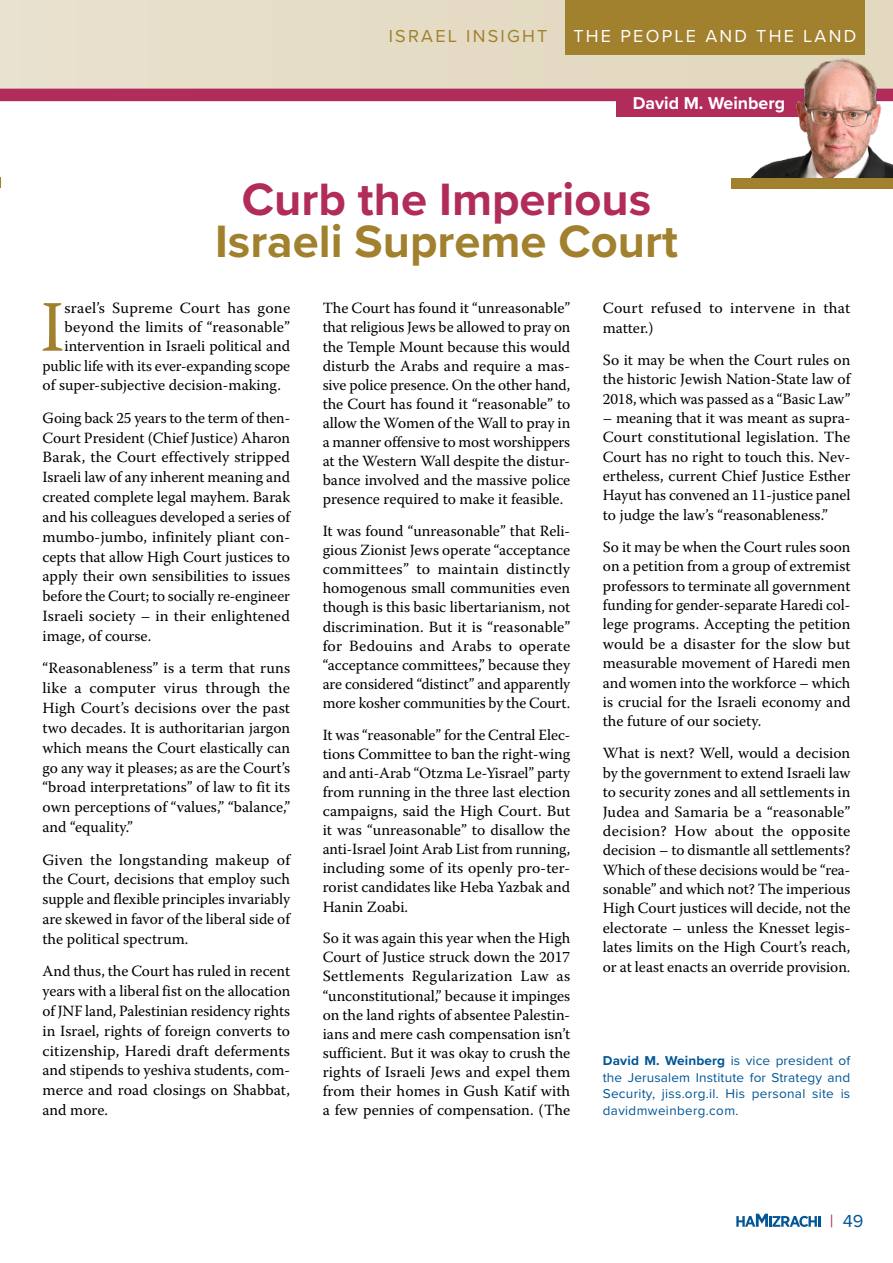
<style>
.page{position:relative;width:893px;height:1263px;background:#fff}
.page>*{position:absolute;margin:0;border:0;box-sizing:border-box;transform-origin:0 0}
.t1{font:72.15px "Warnock Pro";color:#a1802e}
.t2{font:700 46.95px "Proxima Nova";color:#a1802e}
.t3{font:700 46.95px "Proxima Nova";color:#b12b5b}
.t4{font:18px "Proxima Nova";letter-spacing:.125em;color:#fff}
.t5{font:18px "Proxima Nova";letter-spacing:.125em;color:#a1802e}
.t6{font:18px "Proxima Nova";color:#005696}
.t7{font:700 17.7px "Proxima Nova";color:#fff}
.t8{font:15.6px/19px "Warnock Pro";color:#000;text-align:justify}
.t9{font:15.6px/19.4px "Warnock Pro";letter-spacing:.02em;color:#000}
.t10{font:13.35px/16.6px "Proxima Nova";letter-spacing:.02em;color:#005696;text-align:justify}
.s1{font-weight:700}
.s2{color:#b12b5b}
</style>
<div class="page">
<div style="left:0;top:0;width:893px;height:93px;background:#e6ddc7"></div>
<div style="left:565px;top:0;width:300px;height:54px;background:#a1802e"></div>
<div style="left:1px;top:89px;width:750px;height:12px;background:#b12b5b"></div>
<img style="left:0;top:88px;width:1px;height:90px">
<div style="left:617px;top:91px;width:210px;height:26px;background:#b12b5b"></div>
<img style="left:751px;top:54px;width:142px;height:124px">
<div style="left:732px;top:178px;width:161px;height:10px;background:#a1802e"></div>
<svg style="left:736px;top:1214px;width:84px;height:13px"></svg>
<p class="t5" style="left:389px;top:22px;width:160px">ISRAEL INSIGHT</p>
<p class="t4" style="left:573px;top:22px;width:284px">THE PEOPLE AND THE LAND</p>
<p class="t7" style="left:633px;top:90px;width:154px">David M. Weinberg</p>
<h2 class="t3" style="left:242px;top:164px;width:411px">Curb the Imperious</h2>
<h2 class="t2" style="left:215px;top:206px;width:464px">Israeli Supreme Court</h2>
<h1 class="t1" style="left:40px;top:284px;width:26px">I</h1>
<p class="t8" style="left:65px;top:298px;width:227px">srael’s Supreme Court has gone</p>
<p class="t8" style="left:65px;top:317px;width:227px">beyond the limits of “reasonable”</p>
<p class="t8" style="left:65px;top:336px;width:227px">intervention in Israeli political and</p>
<p class="t8" style="left:43px;top:356px;width:249px">public life with its ever-expanding scope</p>
<p class="t8" style="left:43px;top:375px;width:240px">of super-subjective decision-making.</p>
<p class="t8" style="left:43px;top:407px;width:249px;line-height:19.8px">Going back 25 years to the term of then-Court President (Chief Justice) Aharon Barak, the Court effectively stripped Israeli law of any inherent meaning and created complete legal mayhem. Barak and his colleagues developed a series of mumbo-jumbo, infinitely pliant con&shy;cepts that allow High Court justices to apply their own sensibilities to issues before the Court; to socially re-engineer Israeli society – in their enlightened image, of course.</p>
<p class="t8" style="left:43px;top:658px;width:249px;line-height:19.8px">“Reasonableness” is a term that runs like a computer virus through the High Court’s decisions over the past two decades. It is authoritarian jargon which means the Court elastically can go any way it pleases; as are the Court’s “broad interpretations” of law to fit its own perceptions of “values,” “balance,” and “equality.”</p>
<p class="t8" style="left:43px;top:849px;width:249px;line-height:19.8px">Given the longstanding makeup of the Court, decisions that employ such supple and flexible principles invariably are skewed in favor of the liberal side of the political spectrum.</p>
<p class="t8" style="left:43px;top:961px;width:249px;line-height:19.8px">And thus, the Court has ruled in recent years with a liberal fist on the allocation of JNF land, Palestinian residency rights in Israel, rights of foreign converts to citizenship, Haredi draft deferments and stipends to yeshiva students, com&shy;merce and road closings on Shabbat, and more.</p>
<p class="t8" style="left:323px;top:298px;width:249px">The Court has found it “unreasonable” that religious Jews be allowed to pray on the Temple Mount because this would disturb the Arabs and require a mas&shy;sive police presence. On the other hand, the Court has found it “reasonable” to allow the Women of the Wall to pray in a manner offensive to most worshippers at the Western Wall despite the distur&shy;bance involved and the massive police presence required to make it feasible.</p>
<p class="t8" style="left:323px;top:521px;width:249px">It was found “unreasonable” that Reli&shy;gious Zionist Jews operate “acceptance committees” to maintain distinctly homogenous small communities even though is this basic libertarianism, not discrimination. But it is “reasonable” for Bedouins and Arabs to operate “acceptance committees,” because they are considered “distinct” and apparently more kosher communities by the Court.</p>
<p class="t8" style="left:323px;top:725px;width:249px">It was “reasonable” for the Central Elec&shy;tions Committee to ban the right-wing and anti-Arab “Otzma Le-Yisrael” party from running in the three last election campaigns, said the High Court. But it was “unreasonable” to disallow the anti-Israel Joint Arab List from running, including some of its openly pro-ter&shy;rorist candidates like Heba Yazbak and Hanin Zoabi.</p>
<p class="t8" style="left:323px;top:928px;width:249px">So it was again this year when the High Court of Justice struck down the 2017<br>Settlements Regularization Law as “unconstitutional,” because it impinges on the land rights of absentee Palestin&shy;ians and mere cash compensation isn’t sufficient. But it was okay to crush the rights of Israeli Jews and expel them from their homes in Gush Katif with a few pennies of compensation. (The</p>
<p class="t9" style="left:603px;top:298px;width:249px">Court refused to intervene in that matter.)</p>
<p class="t8" style="left:603px;top:350px;width:249px">So it may be when the Court rules on the historic Jewish Nation-State law of 2018, which was passed as a “Basic Law”</p>
<p class="t8" style="left:603px;top:408px;width:249px">– meaning that it was meant as supra-Court constitutional legislation. The Court has no right to touch this. Nev&shy;ertheless, current Chief Justice Esther Hayut has convened an 11-justice panel to judge the law’s “reasonableness.”</p>
<p class="t8" style="left:603px;top:537px;width:249px">So it may be when the Court rules soon on a petition from a group of extremist professors to terminate all government funding for gender-separate Haredi col&shy;lege programs. Accepting the petition would be a disaster for the slow but measurable movement of Haredi men and women into the workforce – which is crucial for the Israeli economy and the future of our society.</p>
<p class="t8" style="left:603px;top:743px;width:249px">What is next? Well, would a decision by the government to extend Israeli law to security zones and all settlements in Judea and Samaria be a “reasonable” decision? How about the opposite decision – to dismantle all settlements?<br>Which of these decisions would be “rea&shy;sonable” and which not? The imperious High Court justices will decide, not the electorate – unless the Knesset legis&shy;lates limits on the High Court’s reach, or at least enacts an override provision.</p>
<p class="t10" style="left:603px;top:1051px;width:249px"><span class="s1">David M. Weinberg</span> is vice president of the Jerusalem Institute for Strategy and Security, jiss.org.il. His personal site is davidmweinberg.com.</p>
<p class="t6" style="left:830px;top:1207px;width:35px"><span class="s2">|</span> 49</p>
</div>
